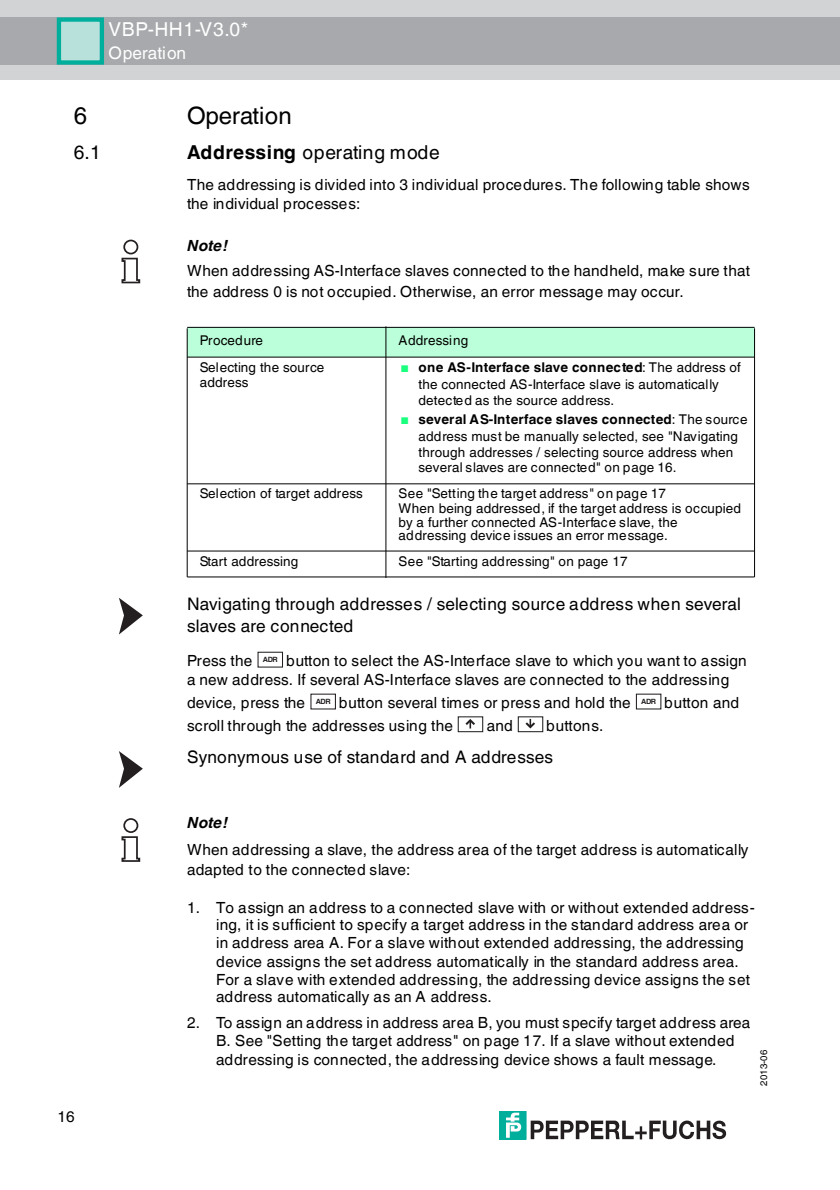
<style>
.page{position:relative;width:840px;height:1190px;background:#fff}
.page>*{position:absolute;margin:0;border:0;box-sizing:border-box;transform-origin:0 0}
.t1{font:24px "Helvetica World";color:#000}
.t2{font:19.2px "Helvetica World";letter-spacing:.03em;color:#000}
.t3{font:19.2px "Helvetica World";letter-spacing:.03em;color:#fff}
.t4{font:17.2px/22px "Helvetica World";letter-spacing:.005em;color:#000}
.t5{font:17.2px "Helvetica World";letter-spacing:.005em;color:#fff}
.t6{font:15.4px/17.8px "Helvetica World";letter-spacing:.01em;color:#000}
.t7{font:italic 700 15.4px "Helvetica World";letter-spacing:.01em;color:#000}
.t8{font:13.4px/16px "Helvetica World";letter-spacing:.015em;color:#000}
.t9{font:9.6px "Helvetica World";letter-spacing:.045em;color:#000}
.t10{font:700 7.2px "Helvetica";letter-spacing:-.05em;color:#231f20}
.s1{font-weight:700}
.s2{color:#1aff7e}
</style>
<div class="page">
<div style="left:0;top:0;width:840px;height:79px;background:#d1d3d4"></div>
<div style="left:0;top:17px;width:840px;height:48px;background:#a7a9ac"></div>
<div style="left:57px;top:19px;width:45px;height:44px;background:#b8e1dc"></div>
<div style="left:57px;top:17px;width:47px;height:48px;border:4px solid #00ae9c"></div>
<div style="left:499px;top:1111px;width:27px;height:28px;background:#00ae9c"></div>
<svg style="left:506px;top:1113px;width:16px;height:25px"></svg>
<svg style="left:531px;top:1120px;width:195px;height:20px"></svg>
<div style="left:123px;top:240px;width:15px;height:14px;border:2px solid #231f20;border-radius:50%"></div>
<svg style="left:122px;top:257px;width:18px;height:26px"></svg>
<div style="left:187px;top:327px;width:199px;height:30px;background:#baffd9"></div>
<div style="left:386px;top:327px;width:369px;height:30px;background:#baffd9"></div>
<hr style="left:187px;top:328px;width:1px;height:249px;background:#000">
<hr style="left:385px;top:326px;width:1px;height:252px;background:#000">
<hr style="left:754px;top:328px;width:1px;height:249px;background:#000">
<hr style="left:187px;top:327px;width:568px;height:1px;background:#000">
<hr style="left:187px;top:357px;width:568px;height:1px;background:#000">
<hr style="left:187px;top:483px;width:568px;height:1px;background:#000">
<hr style="left:187px;top:551px;width:568px;height:1px;background:#000">
<hr style="left:187px;top:576px;width:568px;height:1px;background:#000">
<svg style="left:119px;top:598px;width:24px;height:37px"></svg>
<div style="left:258px;top:652px;width:25px;height:15px;border:1px solid #231f20"></div>
<div style="left:458px;top:716px;width:25px;height:16px;border:1px solid #231f20"></div>
<svg style="left:466px;top:719px;width:9px;height:10px"></svg>
<div style="left:518px;top:716px;width:25px;height:16px;border:1px solid #231f20"></div>
<svg style="left:526px;top:719px;width:9px;height:10px"></svg>
<svg style="left:119px;top:751px;width:24px;height:37px"></svg>
<div style="left:123px;top:818px;width:15px;height:15px;border:2px solid #231f20;border-radius:50%"></div>
<svg style="left:122px;top:836px;width:18px;height:26px"></svg>
<p class="t3" style="left:108px;top:13px;width:141px">VBP-HH1-V3.0*</p>
<p class="t5" style="left:108px;top:38px;width:79px">Operation</p>
<h1 class="t1" style="left:74px;top:96px;width:15px">6</h1>
<h1 class="t1" style="left:187px;top:96px;width:106px">Operation</h1>
<p class="t2" style="left:74px;top:137px;width:28px">6.1</p>
<p class="t2" style="left:187px;top:137px;width:254px"><span class="s1">Addressing</span> operating mode</p>
<p class="t6" style="left:187px;top:173px;width:564px;line-height:19.2px">The addressing is divided into 3 individual procedures. The following table shows the individual processes:</p>
<p class="t7" style="left:187px;top:233px;width:42px">Note!</p>
<p class="t6" style="left:187px;top:259px;width:564px;line-height:20.2px">When addressing AS-Interface slaves connected to the handheld, make sure that the address 0 is not occupied. Otherwise, an error message may occur.</p>
<p class="t8" style="left:200px;top:331px;width:65px">Procedure</p>
<p class="t8" style="left:398px;top:331px;width:71px">Addressing</p>
<p class="t8" style="left:200px;top:359px;width:126px;line-height:14.4px">Selecting the source address</p>
<p class="t8" style="left:419px;top:358px;width:324px;text-indent:-17px"><span class="s2">■</span> <span class="s1">one AS-Interface slave connected</span>: The address of the connected AS-Interface slave is automatically detected as the source address.</p>
<p class="t8" style="left:419px;top:410px;width:331px;text-indent:-17px"><span class="s2">■</span> <span class="s1">several AS-Interface slaves connected</span>: The source address must be manually selected, see "Navigating through addresses / selecting source address when several slaves are connected" on page 16.</p>
<p class="t8" style="left:200px;top:484px;width:165px">Selection of target address</p>
<p class="t8" style="left:398px;top:485px;width:344px;line-height:14px">See "Setting the target address" on page 17<br>When being addressed, if the target address is occupied by a further connected AS-Interface slave, the addressing device issues an error message.</p>
<p class="t8" style="left:200px;top:552px;width:100px">Start addressing</p>
<p class="t8" style="left:398px;top:552px;width:231px">See "Starting addressing" on page 17</p>
<p class="t4" style="left:187px;top:591px;width:555px">Navigating through addresses / selecting source address when several slaves are connected</p>
<p class="t6" style="left:187px;top:650px;width:67px">Press the</p>
<p class="t6" style="left:187px;top:650px;width:561px;line-height:19.2px;text-indent:99px">button to select the AS-Interface slave to which you want to assign a new address. If several AS-Interface slaves are connected to the addressing</p>
<p class="t6" style="left:187px;top:692px;width:119px">device, press the</p>
<p class="t6" style="left:339px;top:692px;width:293px">button several times or press and hold the</p>
<p class="t6" style="left:664px;top:692px;width:76px">button and</p>
<p class="t6" style="left:187px;top:715px;width:267px">scroll through the addresses using the</p>
<p class="t6" style="left:487px;top:715px;width:28px">and</p>
<p class="t6" style="left:546px;top:715px;width:59px">buttons.</p>
<p class="t4" style="left:187px;top:744px;width:367px">Synonymous use of standard and A addresses</p>
<p class="t10" style="left:263px;top:657px;width:17px">ADR</p>
<p class="t10" style="left:316px;top:699px;width:17px">ADR</p>
<p class="t10" style="left:641px;top:699px;width:17px">ADR</p>
<p class="t7" style="left:187px;top:810px;width:42px">Note!</p>
<p class="t6" style="left:187px;top:839px;width:563px;line-height:19.2px">When addressing a slave, the address area of the target address is automatically adapted to the connected slave:</p>
<p class="t6" style="left:58px;top:1106px;width:19px">16</p>
<p class="t6" style="left:216px;top:897px;width:540px;text-indent:-29px">1. To assign an address to a connected slave with or without extended address&shy;ing, it is sufficient to specify a target address in the standard address area or in address area A. For a slave without extended addressing, the addressing device assigns the set address automatically in the standard address area.<br>For a slave with extended addressing, the addressing device assigns the set address automatically as an A address.</p>
<p class="t6" style="left:216px;top:1012px;width:536px;text-indent:-29px">2. To assign an address in address area B, you must specify target address area<br>B. See "Setting the target address" on page 17. If a slave without extended addressing is connected, the addressing device shows a fault message.</p>
<p class="t9" style="left:756px;top:1086px;width:38px;rotate:-90deg">2013-06</p>
</div>
